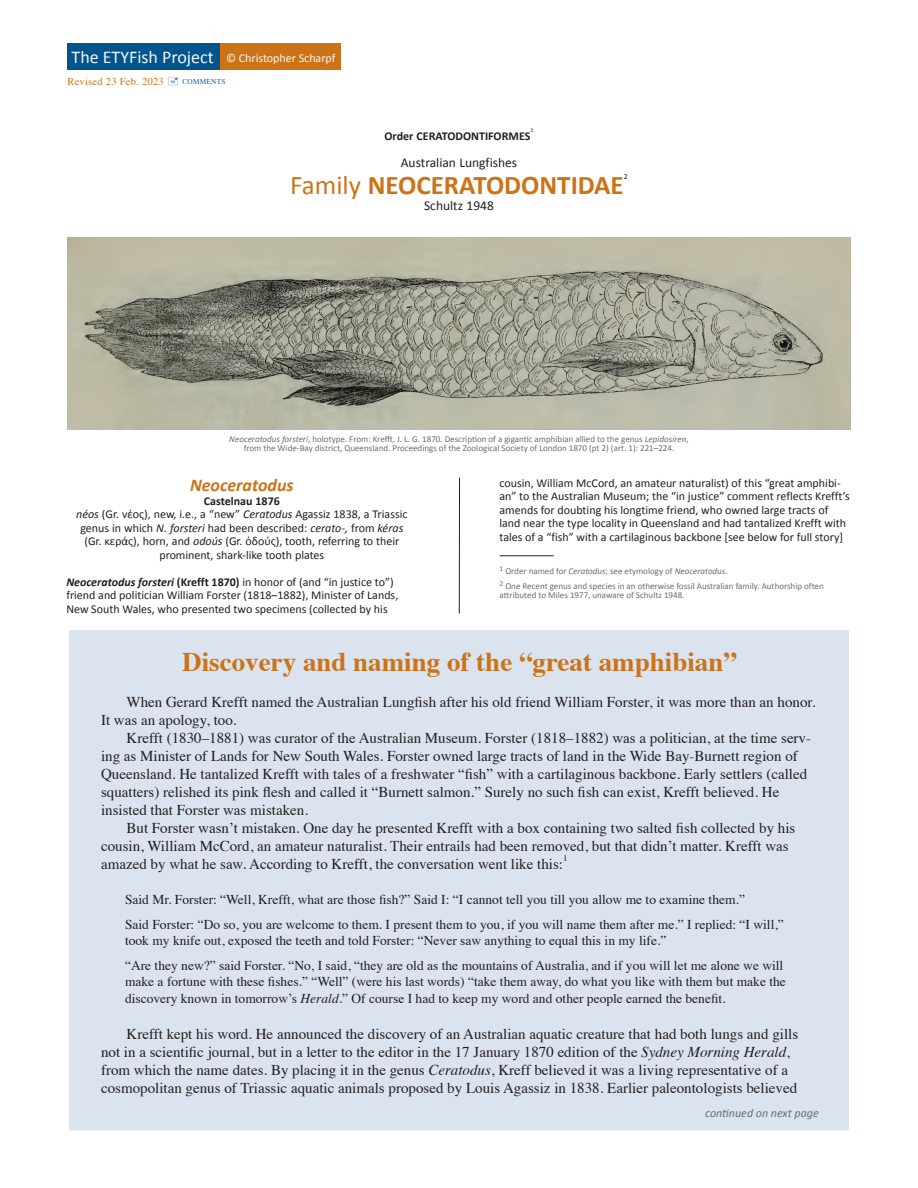
<style>
.page{position:relative;width:918px;height:1188px;background:#fff}
.page>*{position:absolute;margin:0;border:0;box-sizing:border-box;transform-origin:0 0}
.t1{font:700 27px "Times";color:#cd7317}
.t2{font:700 27px "Calibri";color:#cd7317}
.t3{font:18px "Calibri";color:#f5f5f6}
.t4{font:italic 700 18px "Calibri";color:#cd7317}
.t5{font:15px/18px "Times";color:#231f20}
.t6{font:13.5px/16.5px "Times";color:#231f20}
.t7{font:13.5px "Calibri";color:#231f20}
.t8{font:12px/13.5px "Calibri";color:#231f20}
.t9{font:700 12px "Calibri";color:#231f20}
.t10{font:12px "Calibri";color:#f5f5f6}
.t11{font:italic 12px "Calibri";color:#6c6d70}
.t12{font:10.5px "Times";letter-spacing:.02em;color:#cd7317}
.t13{font:9px/9px "Calibri";color:#6c6d70}
.t14{font:8.7px "Times";color:#231f20}
.t15{font:7.8px "Calibri";color:#231f20}
.t16{font:7.35px "Times";letter-spacing:.03em;color:#175d9e}
.t17{font:6px "Calibri";color:#231f20}
.s1{font-weight:400}
.s2{font-style:italic}
.s3{font-weight:700;font-style:italic}
.s4{font-weight:700}
</style>
<div class="page">
<hr style="left:459px;top:478px;width:1px;height:135px;background:#231f20">
<div style="left:68px;top:44px;width:153px;height:26px;background:#00558f"></div>
<div style="left:221px;top:44px;width:120px;height:26px;background:#cd7317"></div>
<div style="left:68px;top:629px;width:782px;height:502px;background:#dbe3ef"></div>
<img style="left:68px;top:237px;width:782px;height:193px">
<hr style="left:500px;top:556px;width:54px;height:1px;background:#231f20">
<p class="t3" style="left:72px;top:45px;width:144px">The ETYFish Project</p>
<p class="t10" style="left:226px;top:49px;width:111px">© Christopher Scharpf</p>
<p class="t12" style="left:68px;top:71px;width:98px">Revised 23 Feb. 2023</p>
<p class="t16" style="left:182px;top:75px;width:45px">COMMENTS</p>
<p class="t17" style="left:530px;top:126px;width:5px">1</p>
<p class="t9" style="left:385px;top:127px;width:147px">Order CERATODONTIFORMES</p>
<p class="t7" style="left:401px;top:153px;width:118px">Australian Lungfishes</p>
<p class="t2" style="left:290px;top:166px;width:335px"><span class="s1">Family</span> NEOCERATODONTIDAE</p>
<p class="t15" style="left:624px;top:171px;width:5px">2</p>
<p class="t7" style="left:424px;top:196px;width:71px">Schultz 1948</p>
<p class="t13" style="left:229px;top:434px;width:461px"><span class="s2">Neoceratodus forsteri</span>, holotype. From: Krefft, J. L. G. 1870. Description of a gigantic amphibian allied to the genus <span class="s2">Lepidosiren</span>,</p>
<p class="t13" style="left:244px;top:443px;width:432px">from the Wide-Bay district, Queensland. Proceedings of the Zoological Society of London 1870 (pt 2) (art. 1): 221–224.</p>
<p class="t4" style="left:190px;top:472px;width:105px">Neoceratodus</p>
<p class="t9" style="left:204px;top:492px;width:78px">Castelnau 1876</p>
<p class="t8" style="left:76px;top:507px;width:333px;text-align:center"><span class="s2">néos</span> (Gr. νέος), new, i.e., a “new” <span class="s2">Ceratodus</span> Agassiz 1838, a Triassic genus in which <span class="s2">N. forsteri</span> had been described: <span class="s2">cerato-,</span> from <span class="s2">kéras</span></p>
<p class="t8" style="left:84px;top:534px;width:316px">(Gr. κεράς), horn, and <span class="s2">odoús</span> (Gr. ὀδούς), tooth, referring to their</p>
<p class="t8" style="left:159px;top:548px;width:166px">prominent, shark-like tooth plates</p>
<p class="t8" style="left:66px;top:575px;width:333px"><span class="s3">Neoceratodus forsteri</span> <span class="s4">(Krefft 1870)</span> in honor of (and “in justice to”) friend and politician William Forster (1818–1882), Minister of Lands,<br>New South Wales, who presented two specimens (collected by his</p>
<p class="t8" style="left:500px;top:476px;width:352px">cousin, William McCord, an amateur naturalist) of this “great amphibi&shy;an” to the Australian Museum; the “in justice” comment reflects Krefft’s amends for doubting his longtime friend, who owned large tracts of land near the type locality in Queensland and had tantalized Krefft with tales of a “fish” with a cartilaginous backbone [see below for full story]</p>
<p class="t13" style="left:500px;top:566px;width:230px"><sup>1</sup> Order named for <span class="s2">Ceratodus</span>; see etymology of <span class="s2">Neoceratodus</span>.</p>
<p class="t13" style="left:500px;top:581px;width:326px"><sup>2</sup> One Recent genus and species in an otherwise fossil Australian family. Authorship often attributed to Miles 1977, unaware of Schultz 1948.</p>
<p class="t1" style="left:182px;top:637px;width:556px">Discovery and naming of the “great amphibian”</p>
<p class="t5" style="left:101px;top:692px;width:716px;text-indent:26px">When Gerard Krefft named the Australian Lungfish after his old friend William Forster, it was more than an honor.<br>It was an apology, too.</p>
<p class="t5" style="left:101px;top:728px;width:712px;text-indent:26px">Krefft (1830–1881) was curator of the Australian Museum. Forster (1818–1882) was a politician, at the time serv&shy;ing as Minister of Lands for New South Wales. Forster owned large tracts of land in the Wide Bay-Burnett region of Queensland. He tantalized Krefft with tales of a freshwater “fish” with a cartilaginous backbone. Early settlers (called squatters) relished its pink flesh and called it “Burnett salmon.” Surely no such fish can exist, Krefft believed. He insisted that Forster was mistaken.</p>
<p class="t5" style="left:101px;top:818px;width:696px;text-indent:26px">But Forster wasn’t mistaken. One day he presented Krefft with a box containing two salted fish collected by his cousin, William McCord, an amateur naturalist. Their entrails had been removed, but that didn’t matter. Krefft was amazed by what he saw. According to Krefft, the conversation went like this:</p>
<p class="t14" style="left:563px;top:850px;width:6px">1</p>
<p class="t6" style="left:125px;top:890px;width:621px">Said Mr. Forster: “Well, Krefft, what are those fish?” Said I: “I cannot tell you till you allow me to examine them.”</p>
<p class="t6" style="left:125px;top:915px;width:660px">Said Forster: “Do so, you are welcome to them. I present them to you, if you will name them after me.” I replied: “I will,” took my knife out, exposed the teeth and told Forster: “Never saw anything to equal this in my life.”</p>
<p class="t6" style="left:125px;top:956px;width:662px">“Are they new?” said Forster. “No, I said, “they are old as the mountains of Australia, and if you will let me alone we will make a fortune with these fishes.” “Well” (were his last words) “take them away, do what you like with them but make the discovery known in tomorrow’s <span class="s2">Herald</span>.” Of course I had to keep my word and other people earned the benefit.</p>
<p class="t5" style="left:101px;top:1024px;width:699px;text-indent:26px">Krefft kept his word. He announced the discovery of an Australian aquatic creature that had both lungs and gills not in a scientific journal, but in a letter to the editor in the 17 January 1870 edition of the <span class="s2">Sydney Morning Herald</span>, from which the name dates. By placing it in the genus <span class="s2">Ceratodus</span>, Kreff believed it was a living representative of a cosmopolitan genus of Triassic aquatic animals proposed by Louis Agassiz in 1838. Earlier paleontologists believed</p>
<p class="t11" style="left:705px;top:1104px;width:115px">continued on next page</p>
</div>
